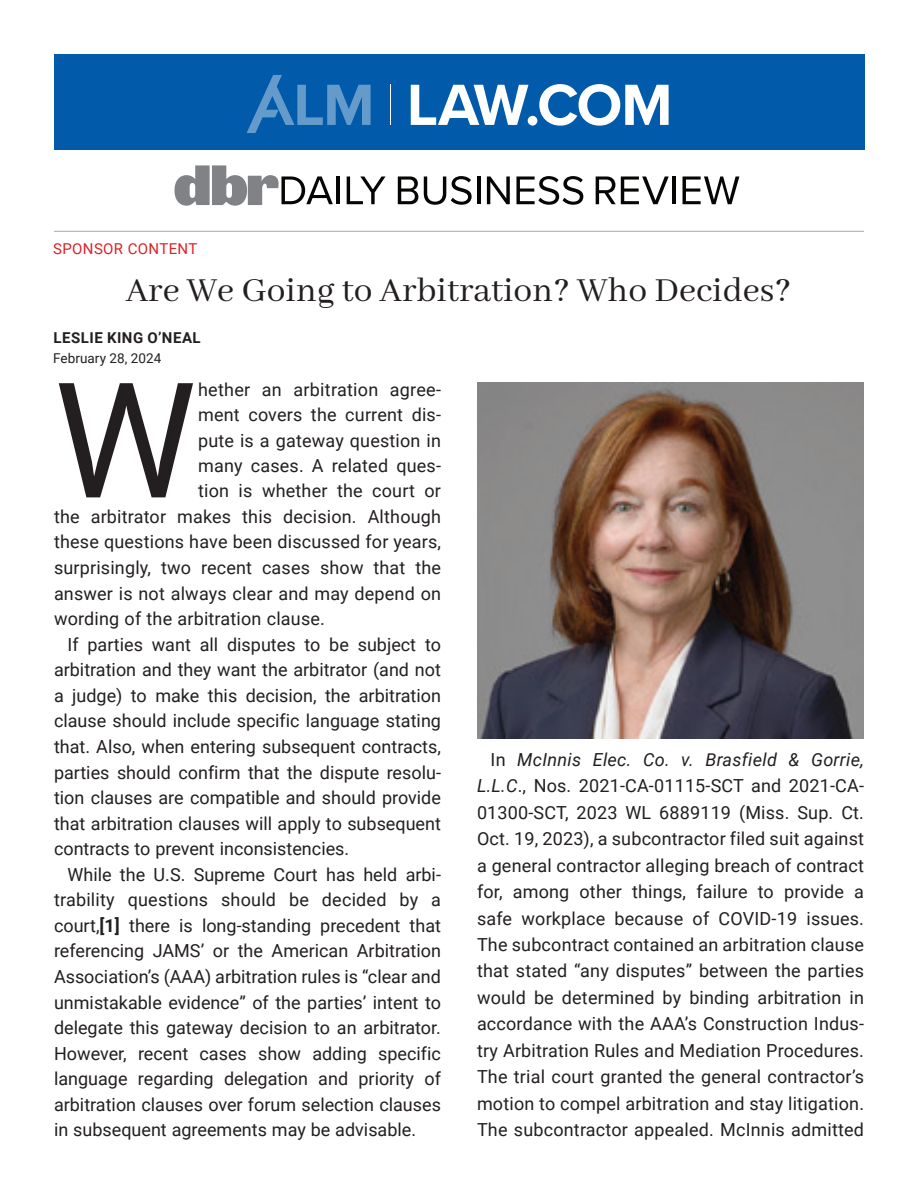
<style>
.page{position:relative;width:918px;height:1188px;background:#fff}
.page>*{position:absolute;margin:0;border:0;box-sizing:border-box;transform-origin:0 0}
.t1{font:160.65px "Roboto";color:#231f20}
.t2{font:37.5px "Abhaya Libre";color:#231f20}
.t3{font:18px/26.5px "Roboto";color:#231f20;text-align:justify}
.t4{font:700 15px "Roboto";letter-spacing:.035em;color:#231f20}
.t5{font:15px "Roboto";letter-spacing:.025em;color:#da2128}
.t6{font:13.5px "Roboto";letter-spacing:.005em;color:#231f20}
.s1{font-weight:700}
.s2{font-style:italic}
</style>
<div class="page">
<div style="left:54px;top:55px;width:810px;height:95px;background:#015aaa"></div>
<hr style="left:391px;top:85px;width:1px;height:40px;background:#fff">
<svg style="left:247px;top:76px;width:124px;height:57px"></svg>
<svg style="left:411px;top:85px;width:117px;height:40px"></svg>
<div style="left:528px;top:116px;width:9px;height:10px;background:#fff;border-radius:50%"></div>
<svg style="left:539px;top:84px;width:130px;height:42px"></svg>
<hr style="left:54px;top:231px;width:810px;height:1px;background:#a8a9ad">
<svg style="left:175px;top:165px;width:158px;height:41px"></svg>
<hr style="left:337px;top:176px;width:3px;height:28px;background:#050504">
<svg style="left:347px;top:176px;width:39px;height:28px"></svg>
<svg style="left:398px;top:176px;width:20px;height:28px"></svg>
<svg style="left:424px;top:176px;width:48px;height:29px"></svg>
<hr style="left:477px;top:176px;width:3px;height:28px;background:#050504">
<svg style="left:487px;top:176px;width:23px;height:28px"></svg>
<svg style="left:516px;top:176px;width:67px;height:29px"></svg>
<svg style="left:596px;top:176px;width:73px;height:28px"></svg>
<hr style="left:672px;top:176px;width:4px;height:28px;background:#050504">
<svg style="left:683px;top:176px;width:56px;height:28px"></svg>
<img style="left:477px;top:382px;width:387px;height:357px">
<p class="t5" style="left:53px;top:238px;width:146px">SPONSOR CONTENT</p>
<h2 class="t2" style="left:126px;top:270px;width:667px">Are We Going to Arbitration? Who Decides?</h2>
<p class="t4" style="left:53px;top:327px;width:149px">LESLIE KING O’NEAL</p>
<p class="t6" style="left:53px;top:349px;width:110px">February 28, 2024</p>
<h1 class="t1" style="left:54px;top:328px;width:144px">W</h1>
<p class="t3" style="left:198px;top:376px;width:244px">hether an arbitration agree-</p>
<p class="t3" style="left:198px;top:401px;width:244px">ment covers the current dis-</p>
<p class="t3" style="left:198px;top:426px;width:244px">pute is a gateway question in</p>
<p class="t3" style="left:198px;top:452px;width:244px">many cases. A related ques-</p>
<p class="t3" style="left:198px;top:477px;width:244px">tion is whether the court or</p>
<p class="t3" style="left:54px;top:503px;width:389px">the arbitrator makes this decision. Although</p>
<p class="t3" style="left:54px;top:528px;width:389px">these questions have been discussed for years,</p>
<p class="t3" style="left:54px;top:554px;width:389px">surprisingly, two recent cases show that the</p>
<p class="t3" style="left:54px;top:579px;width:389px">answer is not always clear and may depend on</p>
<p class="t3" style="left:54px;top:605px;width:272px">wording of the arbitration clause.</p>
<p class="t3" style="left:68px;top:630px;width:375px">If parties want all disputes to be subject to</p>
<p class="t3" style="left:54px;top:656px;width:388px">arbitration and they want the arbitrator (and not</p>
<p class="t3" style="left:54px;top:682px;width:389px">a judge) to make this decision, the arbitration</p>
<p class="t3" style="left:54px;top:707px;width:389px">clause should include specific language stating</p>
<p class="t3" style="left:54px;top:733px;width:388px">that. Also, when entering subsequent contracts,</p>
<p class="t3" style="left:54px;top:758px;width:389px">parties should confirm that the dispute resolu-</p>
<p class="t3" style="left:54px;top:784px;width:388px">tion clauses are compatible and should provide</p>
<p class="t3" style="left:54px;top:809px;width:389px">that arbitration clauses will apply to subsequent</p>
<p class="t3" style="left:54px;top:835px;width:297px">contracts to prevent inconsistencies.</p>
<p class="t3" style="left:68px;top:860px;width:375px">While the U.S. Supreme Court has held arbi-</p>
<p class="t3" style="left:54px;top:886px;width:389px">trability questions should be decided by a</p>
<p class="t3" style="left:54px;top:912px;width:389px">court,<span class="s1">[1]</span> there is long-standing precedent that</p>
<p class="t3" style="left:54px;top:937px;width:389px">referencing JAMS’ or the American Arbitration</p>
<p class="t3" style="left:54px;top:963px;width:389px">Association’s (AAA) arbitration rules is “clear and</p>
<p class="t3" style="left:54px;top:988px;width:388px">unmistakable evidence” of the parties’ intent to</p>
<p class="t3" style="left:54px;top:1014px;width:388px">delegate this gateway decision to an arbitrator.</p>
<p class="t3" style="left:54px;top:1039px;width:388px">However, recent cases show adding specific</p>
<p class="t3" style="left:54px;top:1065px;width:388px">language regarding delegation and priority of</p>
<p class="t3" style="left:54px;top:1090px;width:389px">arbitration clauses over forum selection clauses</p>
<p class="t3" style="left:54px;top:1116px;width:364px">in subsequent agreements may be advisable.</p>
<p class="t3" style="left:477px;top:745px;width:389px;text-indent:14px">In <span class="s2">McInnis Elec. Co. v. Brasfield &amp; Gorrie, L.L.C</span>., Nos. 2021-CA-01115-SCT and 2021-CA-01300-SCT, 2023 WL 6889119 (Miss. Sup. Ct.<br>Oct. 19, 2023), a subcontractor filed suit against a general contractor alleging breach of contract for, among other things, failure to provide a safe workplace because of COVID-19 issues.<br>The subcontract contained an arbitration clause that stated “any disputes” between the parties would be determined by binding arbitration in accordance with the AAA’s Construction Indus&shy;try Arbitration Rules and Mediation Procedures.<br>The trial court granted the general contractor’s motion to compel arbitration and stay litigation.<br>The subcontractor appealed. McInnis admitted</p>
</div>
